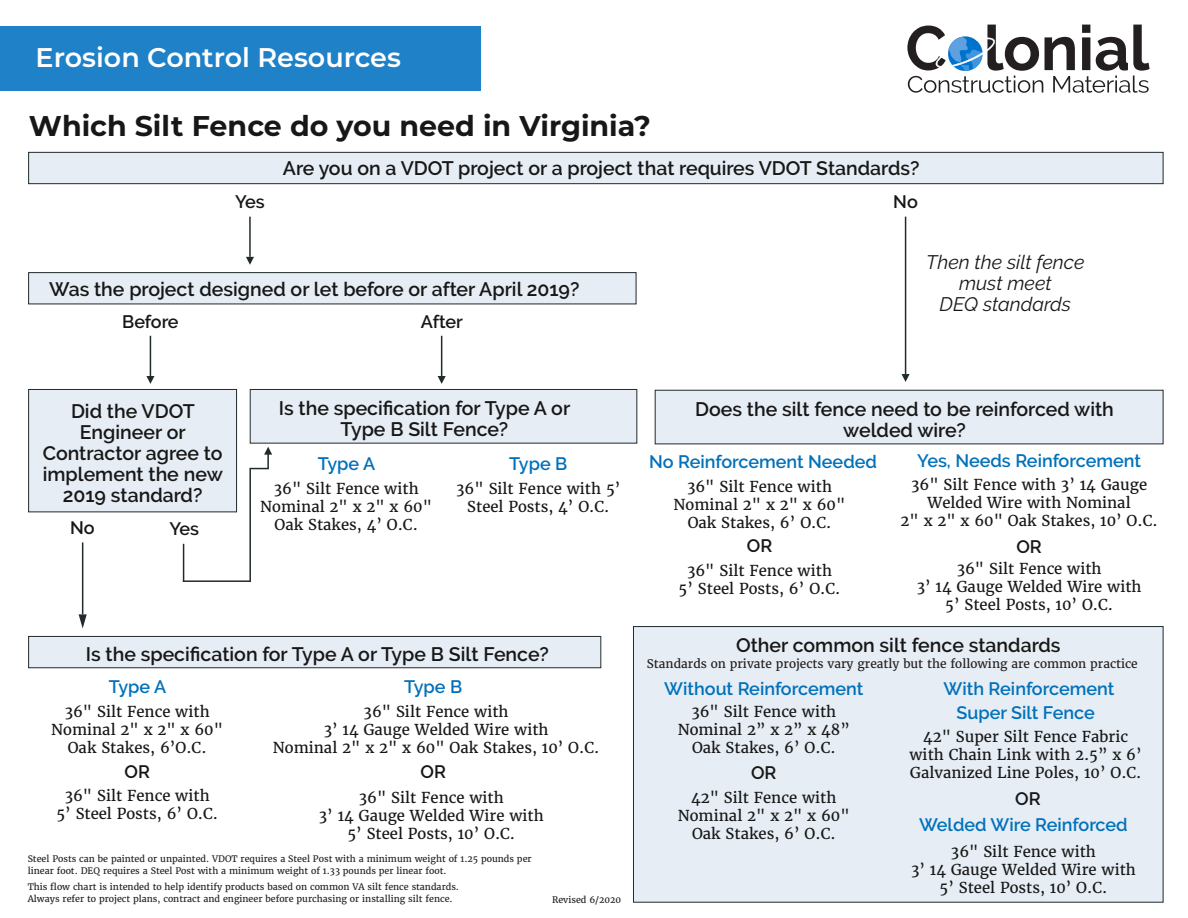
<style>
.page{position:relative;width:1188px;height:918px;background:#fff}
.page>*{position:absolute;margin:0;border:0;box-sizing:border-box;transform-origin:0 0}
.Heading_1{font:700 28.5px "Montserrat";color:#171717}
.Product_Category_Hea{font:600 27px "Montserrat";color:#fff}
.Heading_2{font:600 19.5px/21px "Raleway";color:#171717;text-align:center}
.Heading_2-2{font:italic 19.5px/21px "Raleway";color:#171717;text-align:center}
.Type_of_SF{font:600 18px "Raleway";color:#0071bb}
.Yes_No_Response{font:600 18px "Raleway";color:#171717}
.Body_Copy{font:15px/18px "Merriweather";color:#171717;text-align:center}
.Fine_Print{font:12px "Merriweather";color:#231f20}
.Fine_Print-2{font:9px/12px "Merriweather";color:#231f20}
</style>
<div class="page">
<svg style="left:907px;top:25px;width:243px;height:68px"></svg>
<div style="left:0;top:27px;width:480px;height:64px;background:#1f81c8"></div>
<div style="left:28px;top:152px;width:1135px;height:32px;background:#e6edf4;border:1px solid #212b2c"></div>
<div style="left:28px;top:272px;width:608px;height:32px;background:#e6edf4;border:1px solid #212b2c"></div>
<div style="left:28px;top:389px;width:209px;height:123px;background:#e6edf4;border:1px solid #212b2c"></div>
<div style="left:28px;top:636px;width:573px;height:32px;background:#e6edf4;border:1px solid #212b2c"></div>
<div style="left:250px;top:389px;width:387px;height:55px;background:#e6edf4;border:1px solid #212b2c"></div>
<div style="left:655px;top:390px;width:508px;height:54px;background:#e6edf4;border:1px solid #212b2c"></div>
<hr style="left:249px;top:217px;width:2px;height:40px;background:#212b2c">
<svg style="left:246px;top:257px;width:8px;height:8px"></svg>
<hr style="left:441px;top:336px;width:1px;height:40px;background:#212b2c">
<svg style="left:438px;top:376px;width:8px;height:8px"></svg>
<hr style="left:150px;top:336px;width:1px;height:40px;background:#212b2c">
<svg style="left:146px;top:376px;width:8px;height:8px"></svg>
<hr style="left:82px;top:542px;width:1px;height:72px;background:#212b2c">
<svg style="left:79px;top:614px;width:8px;height:15px"></svg>
<hr style="left:183px;top:580px;width:67px;height:2px;background:#212b2c">
<hr style="left:183px;top:544px;width:1px;height:38px;background:#212b2c">
<hr style="left:249px;top:468px;width:2px;height:114px;background:#212b2c">
<svg style="left:251px;top:447px;width:21px;height:22px"></svg>
<div style="left:633px;top:626px;width:530px;height:277px;background:#e6edf4;border:1px solid #212b2c"></div>
<hr style="left:905px;top:217px;width:1px;height:157px;background:#212b2c">
<svg style="left:902px;top:374px;width:8px;height:8px"></svg>
<p class="Product_Category_Hea" style="left:36px;top:39px;width:367px">Erosion Control Resources</p>
<p class="Heading_1" style="left:29px;top:105px;width:624px">Which Silt Fence do you need in Virginia?</p>
<p class="Heading_2" style="left:283px;top:158px;width:638px">Are you on a VDOT project or a project that requires VDOT Standards?</p>
<p class="Yes_No_Response" style="left:235px;top:192px;width:31px">Yes</p>
<p class="Heading_2" style="left:49px;top:279px;width:532px">Was the project designed or let before or after April 2019?</p>
<p class="Yes_No_Response" style="left:122px;top:311px;width:58px">Before</p>
<p class="Yes_No_Response" style="left:421px;top:311px;width:44px">After</p>
<p class="Yes_No_Response" style="left:893px;top:192px;width:26px">No</p>
<p class="Heading_2-2" style="left:926px;top:251px;width:160px">Then the silt fence must meet</p>
<p class="Heading_2-2" style="left:940px;top:293px;width:133px">DEQ standards</p>
<p class="Heading_2" style="left:43px;top:401px;width:182px">Did the VDOT<br>Engineer or<br>Contractor agree to implement the new<br>2019 standard?</p>
<p class="Yes_No_Response" style="left:70px;top:518px;width:26px">No</p>
<p class="Yes_No_Response" style="left:169px;top:518px;width:31px">Yes</p>
<p class="Heading_2" style="left:279px;top:398px;width:293px">Is the specification for Type A or</p>
<p class="Heading_2" style="left:341px;top:419px;width:169px">Type B Silt Fence?</p>
<p class="Type_of_SF" style="left:318px;top:453px;width:59px">Type A</p>
<p class="Body_Copy" style="left:274px;top:479px;width:146px">36" Silt Fence with</p>
<p class="Body_Copy" style="left:260px;top:497px;width:173px">Nominal 2" x 2" x 60"</p>
<p class="Body_Copy" style="left:275px;top:515px;width:145px">Oak Stakes, 4’ O.C.</p>
<p class="Type_of_SF" style="left:509px;top:453px;width:60px">Type B</p>
<p class="Body_Copy" style="left:456px;top:479px;width:166px">36" Silt Fence with 5’<br>Steel Posts, 4’ O.C.</p>
<p class="Heading_2" style="left:86px;top:644px;width:464px">Is the specification for Type A or Type B Silt Fence?</p>
<p class="Type_of_SF" style="left:109px;top:677px;width:59px">Type A</p>
<p class="Body_Copy" style="left:65px;top:703px;width:146px">36" Silt Fence with</p>
<p class="Body_Copy" style="left:51px;top:721px;width:173px">Nominal 2" x 2" x 60"<br>Oak Stakes, 6’O.C.</p>
<p class="Body_Copy" style="left:65px;top:786px;width:146px">36" Silt Fence with</p>
<p class="Body_Copy" style="left:56px;top:804px;width:163px">5’ Steel Posts, 6’ O.C.</p>
<p class="Yes_No_Response" style="left:124px;top:761px;width:27px">OR</p>
<p class="Type_of_SF" style="left:404px;top:677px;width:60px">Type B</p>
<p class="Body_Copy" style="left:364px;top:703px;width:146px">36" Silt Fence with</p>
<p class="Body_Copy" style="left:324px;top:721px;width:226px">3’ 14 Gauge Welded Wire with</p>
<p class="Body_Copy" style="left:273px;top:739px;width:328px">Nominal 2" x 2" x 60" Oak Stakes, 10’ O.C.</p>
<p class="Body_Copy" style="left:359px;top:789px;width:146px">36" Silt Fence with</p>
<p class="Body_Copy" style="left:319px;top:807px;width:226px">3’ 14 Gauge Welded Wire with</p>
<p class="Body_Copy" style="left:347px;top:825px;width:169px">5’ Steel Posts, 10’ O.C.</p>
<p class="Yes_No_Response" style="left:420px;top:761px;width:27px">OR</p>
<p class="Fine_Print-2" style="left:28px;top:853px;width:506px">Steel Posts can be painted or unpainted. VDOT requires a Steel Post with a minimum weight of 1.25 pounds per linear foot. DEQ requires a Steel Post with a minimum weight of 1.33 pounds per linear foot.</p>
<p class="Fine_Print-2" style="left:28px;top:881px;width:433px">This flow chart is intended to help identify products based on common VA silt fence standards.<br>Always refer to project plans, contract and engineer before purchasing or installing silt fence.</p>
<p class="Fine_Print-2" style="left:552px;top:893px;width:71px">Revised 6/2020</p>
<p class="Heading_2" style="left:695px;top:398px;width:420px">Does the silt fence need to be reinforced with welded wire?</p>
<p class="Type_of_SF" style="left:649px;top:451px;width:229px">No Reinforcement Needed</p>
<p class="Body_Copy" style="left:687px;top:477px;width:146px">36" Silt Fence with</p>
<p class="Body_Copy" style="left:674px;top:495px;width:173px">Nominal 2" x 2" x 60"</p>
<p class="Body_Copy" style="left:688px;top:513px;width:145px">Oak Stakes, 6’ O.C.</p>
<p class="Yes_No_Response" style="left:747px;top:536px;width:27px">OR</p>
<p class="Body_Copy" style="left:687px;top:562px;width:146px">36" Silt Fence with</p>
<p class="Body_Copy" style="left:679px;top:580px;width:163px">5’ Steel Posts, 6’ O.C.</p>
<p class="Type_of_SF" style="left:917px;top:451px;width:225px">Yes, Needs Reinforcement</p>
<p class="Body_Copy" style="left:911px;top:475px;width:238px">36" Silt Fence with 3’ 14 Gauge<br>Welded Wire with Nominal</p>
<p class="Body_Copy" style="left:901px;top:511px;width:259px">2" x 2" x 60" Oak Stakes, 10’ O.C.</p>
<p class="Yes_No_Response" style="left:1016px;top:537px;width:27px">OR</p>
<p class="Body_Copy" style="left:957px;top:559px;width:146px">36" Silt Fence with</p>
<p class="Body_Copy" style="left:917px;top:577px;width:226px">3’ 14 Gauge Welded Wire with</p>
<p class="Body_Copy" style="left:945px;top:595px;width:169px">5’ Steel Posts, 10’ O.C.</p>
<p class="Heading_2" style="left:736px;top:635px;width:326px">Other common silt fence standards</p>
<p class="Type_of_SF" style="left:664px;top:678px;width:201px">Without Reinforcement</p>
<p class="Body_Copy" style="left:691px;top:703px;width:146px">36" Silt Fence with</p>
<p class="Body_Copy" style="left:678px;top:721px;width:174px">Nominal 2” x 2” x 48”</p>
<p class="Body_Copy" style="left:692px;top:739px;width:145px">Oak Stakes, 6’ O.C.</p>
<p class="Yes_No_Response" style="left:751px;top:763px;width:27px">OR</p>
<p class="Body_Copy" style="left:691px;top:789px;width:147px">42" Silt Fence with</p>
<p class="Body_Copy" style="left:678px;top:807px;width:173px">Nominal 2" x 2" x 60"</p>
<p class="Body_Copy" style="left:692px;top:825px;width:145px">Oak Stakes, 6’ O.C.</p>
<p class="Fine_Print" style="left:647px;top:656px;width:492px">Standards on private projects vary greatly but the following are common practice</p>
<p class="Type_of_SF" style="left:944px;top:678px;width:172px">With Reinforcement</p>
<p class="Type_of_SF" style="left:956px;top:703px;width:140px">Super Silt Fence</p>
<p class="Body_Copy" style="left:910px;top:728px;width:234px">42" Super Silt Fence Fabric with Chain Link with 2.5” x 6’<br>Galvanized Line Poles, 10’ O.C.</p>
<p class="Type_of_SF" style="left:919px;top:814px;width:210px">Welded Wire Reinforced</p>
<p class="Yes_No_Response" style="left:1015px;top:789px;width:27px">OR</p>
<p class="Body_Copy" style="left:951px;top:843px;width:146px">36" Silt Fence with</p>
<p class="Body_Copy" style="left:911px;top:861px;width:226px">3’ 14 Gauge Welded Wire with</p>
<p class="Body_Copy" style="left:940px;top:879px;width:169px">5’ Steel Posts, 10’ O.C.</p>
</div>
